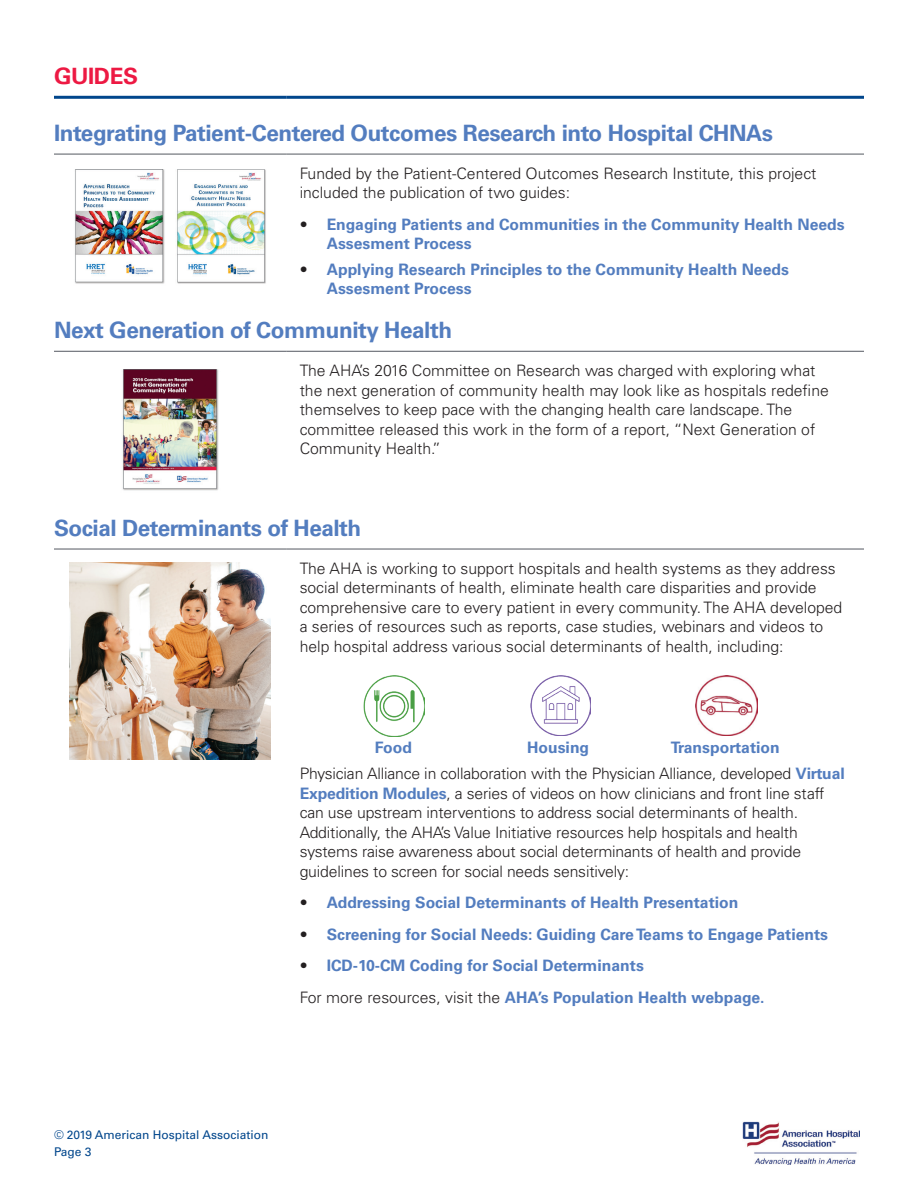
<style>
.page{position:relative;width:918px;height:1188px;background:#fff}
.page>*{position:absolute;margin:0;border:0;box-sizing:border-box;transform-origin:0 0}
.t1{font:700 22.5px "Univers LT Std";letter-spacing:-.02em;color:#537dbf}
.t2{font:700 22.5px "Univers LT Std";letter-spacing:-.02em;color:#ed1943}
.t3{font:300 15.75px/19.5px "Univers LT Std";color:#231f20}
.t4{font:700 15.75px/19.5px "Univers LT Std";color:#537dbf}
.t5{font:12px/16.5px "Univers LT Std";color:#01468c}
.s1{font-weight:300;color:#231f20}
.s2{font-weight:700;color:#537dbf}
</style>
<div class="page">
<img style="left:743px;top:1121px;width:116px;height:44px">
<hr style="left:54px;top:154px;width:232px;height:1px;background:#535860">
<hr style="left:286px;top:154px;width:578px;height:1px;background:#535860">
<hr style="left:54px;top:351px;width:232px;height:1px;background:#535860">
<hr style="left:286px;top:351px;width:578px;height:1px;background:#535860">
<hr style="left:54px;top:549px;width:232px;height:1px;background:#535860">
<hr style="left:286px;top:549px;width:578px;height:1px;background:#535860">
<hr style="left:54px;top:96px;width:232px;height:3px;background:#01468c">
<hr style="left:286px;top:96px;width:578px;height:3px;background:#01468c">
<img style="left:75px;top:169px;width:90px;height:115px">
<img style="left:177px;top:170px;width:89px;height:114px">
<img style="left:122px;top:369px;width:97px;height:122px">
<img style="left:69px;top:563px;width:202px;height:197px">
<img style="left:530px;top:676px;width:61px;height:59px">
<img style="left:364px;top:676px;width:61px;height:60px">
<img style="left:696px;top:676px;width:61px;height:59px">
<h1 class="t2" style="left:54px;top:63px;width:86px">GUIDES</h1>
<h1 class="t1" style="left:54px;top:119px;width:721px">Integrating Patient-Centered Outcomes Research into Hospital CHNAs</h1>
<p class="t3" style="left:300px;top:164px;width:518px">Funded by the Patient-Centered Outcomes Research Institute, this project included the publication of two guides:</p>
<p class="t4" style="left:327px;top:215px;width:520px;text-indent:-27px"><span class="s1">•</span> Engaging Patients and Communities in the Community Health Needs<br>Assesment Process</p>
<p class="t4" style="left:327px;top:260px;width:464px;text-indent:-27px"><span class="s1">•</span> Applying Research Principles to the Community Health Needs<br>Assesment Process</p>
<h1 class="t1" style="left:54px;top:317px;width:400px">Next Generation of Community Health</h1>
<p class="t3" style="left:300px;top:361px;width:531px">The AHA’s 2016 Committee on Research was charged with exploring what the next generation of community health may look like as hospitals redefine themselves to keep pace with the changing health care landscape. The committee released this work in the form of a report, “Next Generation of Community Health.”</p>
<h1 class="t1" style="left:54px;top:514px;width:309px">Social Determinants of Health</h1>
<p class="t3" style="left:300px;top:559px;width:544px">The AHA is working to support hospitals and health systems as they address social determinants of health, eliminate health care disparities and provide comprehensive care to every patient in every community. The AHA developed a series of resources such as reports, case studies, webinars and videos to help hospital address various social determinants of health, including:</p>
<p class="t4" style="left:375px;top:738px;width:39px">Food</p>
<p class="t4" style="left:527px;top:738px;width:64px">Housing</p>
<p class="t4" style="left:671px;top:738px;width:111px">Transportation</p>
<p class="t3" style="left:300px;top:764px;width:547px">Physician Alliance in collaboration with the Physician Alliance, developed <span class="s2">Virtual Expedition Modules</span>, a series of videos on how clinicians and front line staff can use upstream interventions to address social determinants of health.<br>Additionally, the AHA’s Value Initiative resources help hospitals and health systems raise awareness about social determinants of health and provide guidelines to screen for social needs sensitively:</p>
<p class="t4" style="left:300px;top:893px;width:440px"><span class="s1">•</span> Addressing Social Determinants of Health Presentation</p>
<p class="t4" style="left:300px;top:925px;width:530px"><span class="s1">•</span> Screening for Social Needs: Guiding Care Teams to Engage Patients</p>
<p class="t4" style="left:300px;top:950px;width:466px;line-height:31.5px"><span class="s1">•</span> ICD-10-CM Coding for Social Determinants<br><span class="s1">For more resources, visit the</span> AHA’s Population Health webpage.</p>
<p class="t5" style="left:54px;top:1127px;width:216px">© 2019 American Hospital Association<br>Page 3</p>
</div>
